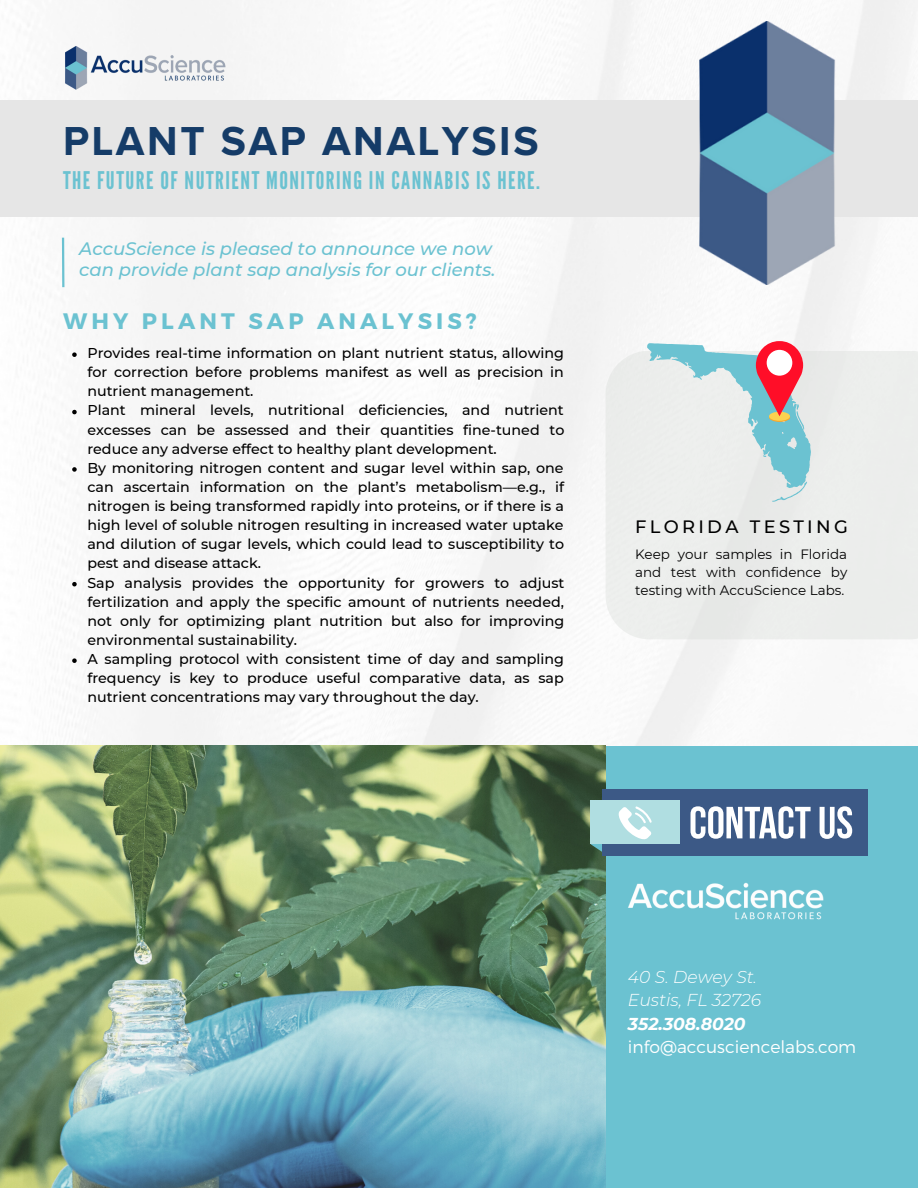
<style>
.page{position:relative;width:918px;height:1188px;background:#fff}
.page>*{position:absolute;margin:0;border:0;box-sizing:border-box;transform-origin:0 0}
.t1{font:700 42px "Proxima Nova";letter-spacing:.06em;color:#153c68}
.t2{font:24.3px "League Gothic";letter-spacing:.06em;color:#6bc2d1}
.t3{font:700 22.35px "Montserrat";letter-spacing:.185em;color:#6bc2d1}
.t4{font:italic 500 18px/21.3px "Montserrat";color:#6bc2d1}
.t5{font:500 17.85px "Montserrat";letter-spacing:.185em;color:#000}
.t6{font:italic 300 17.25px "Montserrat";color:#fff}
.t7{font:300 17.25px "Montserrat";color:#fff}
.t8{font:italic 700 17.25px "Montserrat";color:#fff}
.t9{font:500 14.25px/19.2px "Montserrat";color:#000;text-align:justify}
.t10{font:13.5px/18px "Montserrat";color:#000;text-align:justify}
</style>
<div class="page">
<img style="left:0;top:0;width:918px;height:1188px">
<div style="left:0;top:100px;width:918px;height:117px;background:#e6e6e6"></div>
<div style="left:606px;top:351px;width:312px;height:288px;background:#ecedec"></div>
<div style="left:603px;top:746px;width:315px;height:442px;background:#6bc2d1"></div>
<img style="left:63px;top:45px;width:165px;height:45px">
<hr style="left:62px;top:238px;width:2px;height:49px;background:#6bc2d1">
<img style="left:628px;top:882px;width:196px;height:38px">
<img style="left:1px;top:746px;width:605px;height:442px">
<svg style="left:647px;top:341px;width:164px;height:161px"></svg>
<div style="left:767px;top:350px;width:25px;height:26px;background:#fff;border-radius:50%"></div>
<img style="left:699px;top:22px;width:143px;height:263px">
<svg style="left:72px;top:352px;width:5px;height:5px"></svg>
<svg style="left:72px;top:410px;width:5px;height:4px"></svg>
<svg style="left:72px;top:467px;width:5px;height:5px"></svg>
<svg style="left:72px;top:582px;width:5px;height:4px"></svg>
<svg style="left:72px;top:658px;width:5px;height:5px"></svg>
<svg style="left:591px;top:844px;width:12px;height:9px"></svg>
<div style="left:603px;top:789px;width:265px;height:67px;background:#3c5986"></div>
<div style="left:591px;top:801px;width:89px;height:43px;background:#b0dee1"></div>
<svg style="left:691px;top:806px;width:120px;height:33px"></svg>
<svg style="left:820px;top:806px;width:32px;height:33px"></svg>
<svg style="left:619px;top:806px;width:33px;height:33px"></svg>
<p class="t1" style="left:63px;top:122px;width:477px">PLANT SAP ANALYSIS</p>
<p class="t2" style="left:63px;top:167px;width:479px">THE FUTURE OF NUTRIENT MONITORING IN CANNABIS IS HERE.</p>
<p class="t4" style="left:79px;top:237px;width:418px">AccuScience is pleased to announce we now can provide plant sap analysis for our clients.</p>
<p class="t3" style="left:63px;top:307px;width:415px">WHY PLANT SAP ANALYSIS?</p>
<p class="t9" style="left:87px;top:343px;width:478px">Provides real-time information on plant nutrient status, allowing for correction before problems manifest as well as precision in nutrient management.</p>
<p class="t9" style="left:87px;top:401px;width:479px">Plant mineral levels, nutritional deficiencies, and nutrient excesses can be assessed and their quantities fine-tuned to reduce any adverse effect to healthy plant development.</p>
<p class="t9" style="left:87px;top:458px;width:478px">By monitoring nitrogen content and sugar level within sap, one can ascertain information on the plant’s metabolism—e.g., if nitrogen is being transformed rapidly into proteins, or if there is a high level of soluble nitrogen resulting in increased water uptake and dilution of sugar levels, which could lead to susceptibility to pest and disease attack.</p>
<p class="t9" style="left:87px;top:573px;width:478px">Sap analysis provides the opportunity for growers to adjust fertilization and apply the specific amount of nutrients needed, not only for optimizing plant nutrition but also for improving environmental sustainability.</p>
<p class="t9" style="left:87px;top:649px;width:478px">A sampling protocol with consistent time of day and sampling frequency is key to produce useful comparative data, as sap nutrient concentrations may vary throughout the day.</p>
<p class="t5" style="left:635px;top:516px;width:214px">FLORIDA TESTING</p>
<p class="t10" style="left:635px;top:545px;width:214px">Keep your samples in Florida and test with confidence by testing with AccuScience Labs.</p>
<p class="t6" style="left:628px;top:966px;width:131px">40 S. Dewey St.</p>
<p class="t6" style="left:628px;top:990px;width:135px">Eustis, FL 32726</p>
<p class="t8" style="left:628px;top:1013px;width:119px">352.308.8020</p>
<p class="t7" style="left:628px;top:1036px;width:230px">info@accusciencelabs.com</p>
</div>
